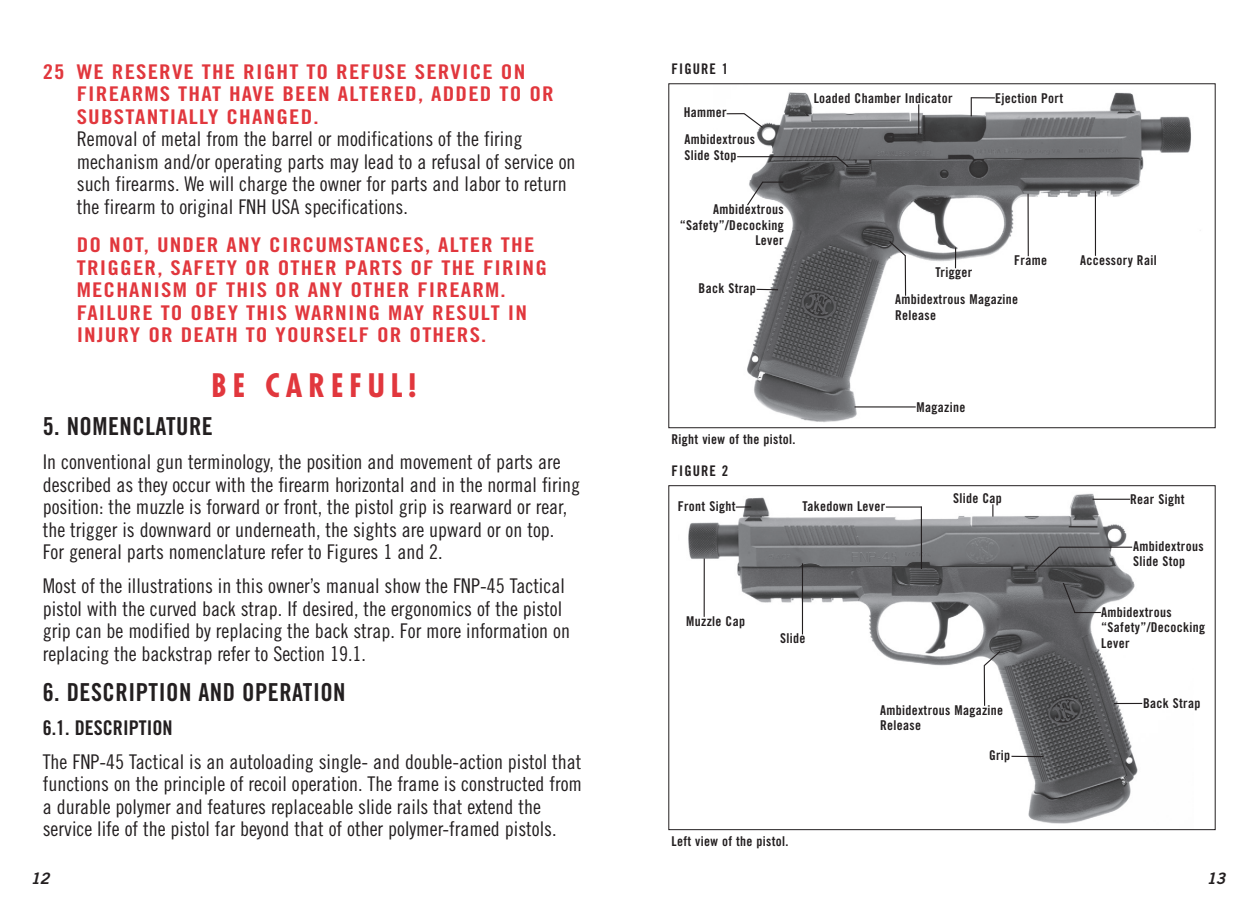
<style>
.page{position:relative;width:1256px;height:912px;background:#fff}
.page>*{position:absolute;margin:0;border:0;box-sizing:border-box;transform-origin:0 0}
.t1{font:700 condensed 31.5px "Futura";letter-spacing:.19em;color:#e1373d}
.t2{font:24.75px "Trade Gothic Bold Cond Twenty";letter-spacing:.02em;color:#231f20}
.t3{font:20.25px/22.5px "Trade Gothic Cond Eighteen";color:#231f20}
.t4{font:20.25px/22.5px "Trade Gothic Bold Cond Twenty";letter-spacing:.05em;color:#e1373d;scale:1.15 1}
.t5{font:20.25px "Trade Gothic Bold Cond Twenty";color:#231f20}
.t6{font:italic 15.75px "Trade Gothic Bold Two";color:#231f20}
.t7{font:14.62px "Trade Gothic Bold Cond Twenty";letter-spacing:.075em;color:#231f20}
.t8{font:13.5px/15.8px "Trade Gothic Bold Cond Twenty";letter-spacing:.025em;color:#231f20}
</style>
<div class="page">
<img style="left:737px;top:92px;width:464px;height:330px">
<hr style="left:737px;top:156px;width:99px;height:1px;background:#231f20">
<hr style="left:918px;top:104px;width:1px;height:31px;background:#231f20">
<hr style="left:1094px;top:191px;width:2px;height:65px;background:#231f20">
<hr style="left:1027px;top:194px;width:1px;height:62px;background:#231f20">
<svg style="left:955px;top:247px;width:1px;height:21px"></svg>
<hr style="left:854px;top:406px;width:61px;height:1px;background:#231f20">
<svg style="left:756px;top:289px;width:22px;height:1px"></svg>
<svg style="left:746px;top:180px;width:18px;height:27px"></svg>
<img style="left:688px;top:493px;width:455px;height:331px">
<svg style="left:735px;top:506px;width:16px;height:1px"></svg>
<hr style="left:703px;top:558px;width:2px;height:58px;background:#231f20">
<hr style="left:802px;top:563px;width:1px;height:71px;background:#231f20">
<hr style="left:885px;top:506px;width:36px;height:1px;background:#231f20">
<hr style="left:1092px;top:498px;width:38px;height:1px;background:#231f20">
<svg style="left:1068px;top:526px;width:29px;height:1px"></svg>
<hr style="left:1058px;top:546px;width:74px;height:1px;background:#231f20">
<svg style="left:1032px;top:545px;width:28px;height:27px"></svg>
<hr style="left:1011px;top:755px;width:32px;height:2px;background:#231f20">
<hr style="left:904px;top:255px;width:2px;height:41px;background:#231f20">
<hr style="left:1114px;top:702px;width:28px;height:2px;background:#231f20">
<svg style="left:834px;top:155px;width:16px;height:13px"></svg>
<svg style="left:726px;top:112px;width:38px;height:17px"></svg>
<hr style="left:762px;top:181px;width:21px;height:2px;background:#231f20">
<svg style="left:888px;top:240px;width:19px;height:17px"></svg>
<svg style="left:970px;top:97px;width:24px;height:19px"></svg>
<hr style="left:983px;top:665px;width:2px;height:40px;background:#231f20">
<svg style="left:982px;top:649px;width:19px;height:18px"></svg>
<hr style="left:920px;top:506px;width:2px;height:63px;background:#231f20">
<svg style="left:992px;top:504px;width:1px;height:12px"></svg>
<hr style="left:1074px;top:611px;width:26px;height:2px;background:#231f20">
<svg style="left:1062px;top:581px;width:14px;height:33px"></svg>
<p class="t4" style="left:43px;top:60px;width:71px">25 We reser</p>
<p class="t4" style="left:172px;top:60px;width:154px">ve the right to refuse</p>
<p class="t4" style="left:415px;top:60px;width:95px">service on</p>
<p class="t4" style="left:77px;top:82px;width:29px">firearms</p>
<p class="t4" style="left:178px;top:82px;width:112px">that have been</p>
<p class="t4" style="left:338px;top:82px;width:186px">altered, added to or</p>
<p class="t4" style="left:77px;top:105px;width:152px">su bstantially chan</p>
<p class="t4" style="left:276px;top:105px;width:38px">ged.</p>
<p class="t3" style="left:77px;top:127px;width:500px">Removal of metal from the barrel or modifications of the firing mechanism and/or operating parts may lead to a refusal of service on such firearms. We will charge the owner for parts and labor to return the firearm to original FNH USA specifications.</p>
<p class="t4" style="left:43px;top:234px;width:18px">DO</p>
<p class="t4" style="left:77px;top:234px;width:399px;text-indent:32px">NOT, UNDER ANY CI RCUMSTANCES, ALTER THE<br>TRIGG ER, SAFETY OR other</p>
<p class="t4" style="left:77px;top:256px;width:408px;text-indent:268px">PARTS OF THE FIRING MECHANISM OF THIS OR ANY OTHER FIREARM.<br>FAILURE TO OBEY THIS WARNING MAY RESULT IN INJURY OR DEATH TO YOURSELF OR OTHERS.</p>
<h1 class="t1" style="left:212px;top:364px;width:206px">BE CAREFUL!</h1>
<p class="t2" style="left:43px;top:411px;width:146px">5. Nomenclature</p>
<p class="t3" style="left:43px;top:450px;width:539px">In conventional gun terminology, the position and movement of parts are described as they occur with the firearm horizontal and in the normal firing position: the muzzle is forward or front, the pistol grip is rearward or rear, the trigger is downward or underneath, the sights are upward or on top.<br>For general parts nomenclature refer to Figures 1 and 2.</p>
<p class="t3" style="left:43px;top:574px;width:529px">Most of the illustrations in this owner’s manual show the FNP-45 Tactical pistol with the curved back strap. If desired, the ergonomics of the pistol grip can be modified by replacing the back strap. For more information on replacing the backstrap refer to Section 19.1.</p>
<p class="t2" style="left:43px;top:677px;width:301px">6. Description and operation</p>
<p class="t5" style="left:43px;top:715px;width:129px">6.1. Description</p>
<p class="t3" style="left:43px;top:750px;width:541px">The FNP-45 Tactical is an autoloading single- and double-action pistol that functions on the principle of recoil operation. The frame is constructed from a durable polymer and features replaceable slide rails that extend the service life of the pistol far beyond that of other polymer-framed pistols.</p>
<p class="t7" style="left:671px;top:60px;width:58px">FIGURE 1</p>
<p class="t8" style="left:683px;top:104px;width:44px">Hammer</p>
<p class="t8" style="left:684px;top:132px;width:72px">Ambidextrous<br>Slide Stop</p>
<p class="t8" style="left:680px;top:201px;width:105px;text-align:right">Ambidextrous “Safety”/Decocking<br>Lever</p>
<p class="t8" style="left:698px;top:280px;width:59px">Back Strap</p>
<p class="t8" style="left:813px;top:90px;width:140px">Loaded Chamber Indicator</p>
<p class="t8" style="left:995px;top:90px;width:70px">Ejection Port</p>
<p class="t8" style="left:935px;top:264px;width:38px">Trigger</p>
<p class="t8" style="left:1014px;top:252px;width:34px">Frame</p>
<p class="t8" style="left:1080px;top:252px;width:78px">Accessory Rail</p>
<p class="t8" style="left:895px;top:291px;width:125px">Ambidextrous Magazine<br>Release</p>
<p class="t8" style="left:671px;top:431px;width:125px">Right view of the pistol.</p>
<p class="t7" style="left:671px;top:461px;width:58px">FIGURE 2</p>
<p class="t8" style="left:916px;top:399px;width:50px">Magazine</p>
<p class="t8" style="left:678px;top:498px;width:59px">Front Sight</p>
<p class="t8" style="left:802px;top:498px;width:84px">Takedown Lever</p>
<p class="t8" style="left:953px;top:490px;width:50px">Slide Cap</p>
<p class="t8" style="left:686px;top:613px;width:60px">Muzzle Cap</p>
<p class="t8" style="left:780px;top:630px;width:27px">Slide</p>
<p class="t8" style="left:880px;top:701px;width:125px">Ambidextrous Magazine<br>Release</p>
<p class="t8" style="left:989px;top:746px;width:23px">Grip</p>
<p class="t8" style="left:671px;top:832px;width:118px">Left view of the pistol.</p>
<p class="t8" style="left:1130px;top:491px;width:56px">Rear Sight</p>
<p class="t8" style="left:1133px;top:537px;width:72px">Ambidextrous<br>Slide Stop</p>
<p class="t8" style="left:1101px;top:603px;width:105px">Ambidextrous “Safety”/Decocking<br>Lever</p>
<p class="t8" style="left:1143px;top:695px;width:59px">Back Strap</p>
<p class="t6" style="left:31px;top:868px;width:20px">12</p>
<p class="t6" style="left:1206px;top:868px;width:20px">13</p>
</div>
